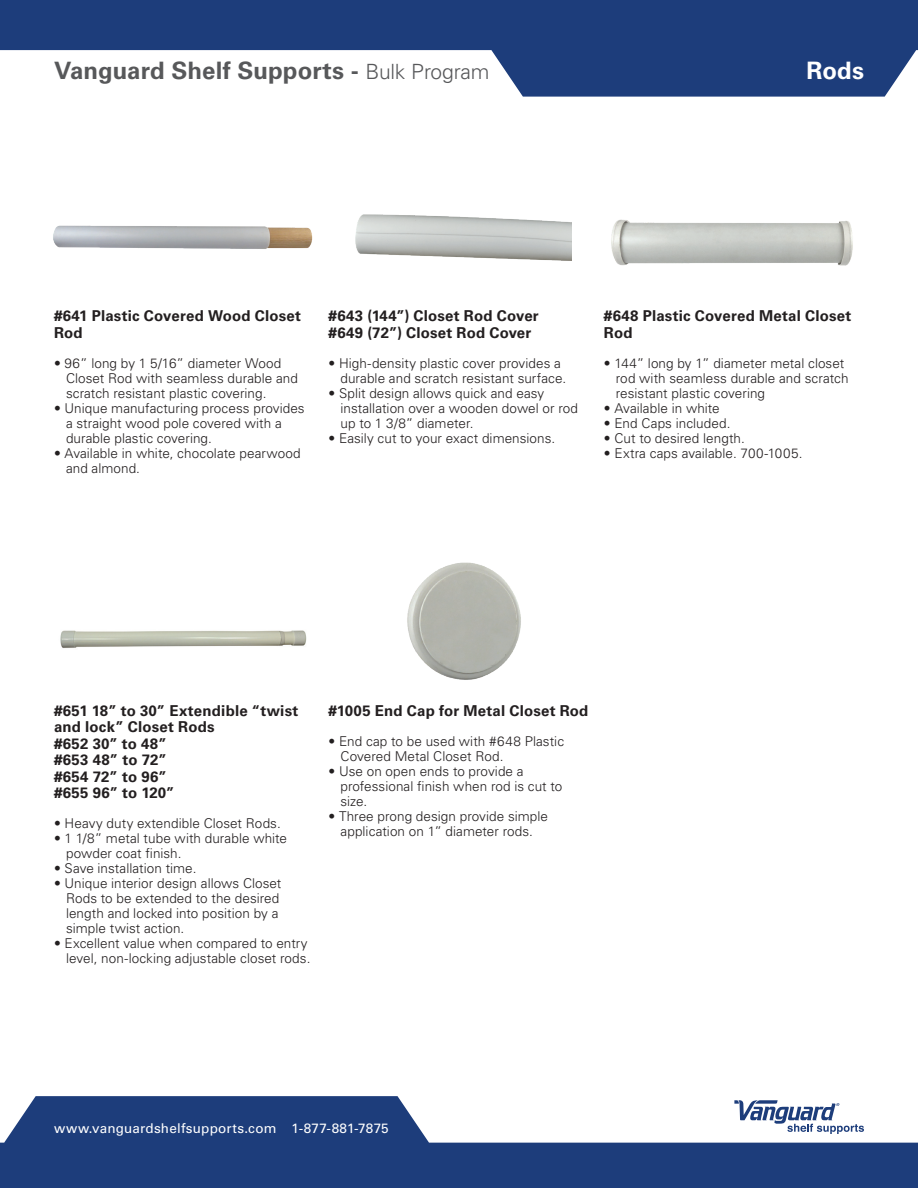
<style>
.page{position:relative;width:918px;height:1188px;background:#fff}
.page>*{position:absolute;margin:0;border:0;box-sizing:border-box;transform-origin:0 0}
.t1{font:700 24px "Univers LT Std";color:#57585a}
.t2{font:700 24px "Univers LT Std";color:#fff}
.t3{font:700 15px/16.5px "Univers LT Std";letter-spacing:.015em;color:#231f20}
.t4{font:300 13.5px/15px "Univers LT Std";letter-spacing:.005em;color:#231f20}
.t5{font:13.5px "Univers LT Std";letter-spacing:.015em;color:#fff}
.s1{font-weight:300;font-size:21px}
</style>
<div class="page">
<svg style="left:0;top:0;width:918px;height:97px;fill:#1d3d7b"></svg>
<svg style="left:0;top:1096px;width:918px;height:92px;fill:#1d3d7b"></svg>
<img style="left:60px;top:630px;width:247px;height:18px">
<img style="left:611px;top:219px;width:242px;height:47px">
<img style="left:407px;top:562px;width:114px;height:118px">
<img style="left:53px;top:225px;width:260px;height:24px">
<img style="left:355px;top:214px;width:217px;height:47px">
<h1 class="t1" style="left:54px;top:56px;width:437px">Vanguard Shelf Supports - <span class="s1">Bulk Program</span></h1>
<h1 class="t2" style="left:806px;top:56px;width:59px">Rods</h1>
<p class="t3" style="left:54px;top:308px;width:249px">#641 Plastic Covered Wood Closet<br>Rod</p>
<p class="t4" style="left:66px;top:356px;width:234px;text-indent:-12px">• 96” long by 1 5/16” diameter Wood<br>Closet Rod with seamless durable and scratch resistant plastic covering.</p>
<p class="t4" style="left:66px;top:401px;width:240px;text-indent:-12px">• Unique manufacturing process provides a straight wood pole covered with a durable plastic covering.</p>
<p class="t4" style="left:66px;top:446px;width:236px;text-indent:-12px">• Available in white, chocolate pearwood and almond.</p>
<p class="t3" style="left:328px;top:308px;width:212px">#643 (144”) Closet Rod Cover #649 (72”) Closet Rod Cover</p>
<p class="t4" style="left:341px;top:356px;width:227px;text-indent:-12px">• High-density plastic cover provides a durable and scratch resistant surface.</p>
<p class="t4" style="left:341px;top:386px;width:239px;text-indent:-12px">• Split design allows quick and easy installation over a wooden dowel or rod up to 1 3/8” diameter.</p>
<p class="t4" style="left:328px;top:431px;width:228px">• Easily cut to your exact dimensions.</p>
<p class="t3" style="left:604px;top:308px;width:249px">#648 Plastic Covered Metal Closet<br>Rod</p>
<p class="t4" style="left:616px;top:356px;width:234px;text-indent:-12px">• 144” long by 1” diameter metal closet rod with seamless durable and scratch resistant plastic covering</p>
<p class="t4" style="left:604px;top:401px;width:117px">• Available in white</p>
<p class="t4" style="left:604px;top:416px;width:128px">• End Caps included.</p>
<p class="t4" style="left:604px;top:431px;width:142px">• Cut to desired length.</p>
<p class="t4" style="left:604px;top:446px;width:200px">• Extra caps available. 700-1005.</p>
<p class="t3" style="left:54px;top:702px;width:246px">#651 18” to 30” Extendible “twist and lock” Closet Rods<br>#652 30” to 48”<br>#653 48” to 72”<br>#654 72” to 96”<br>#655 96” to 120”</p>
<p class="t4" style="left:54px;top:816px;width:228px">• Heavy duty extendible Closet Rods.</p>
<p class="t4" style="left:66px;top:831px;width:223px;text-indent:-12px">• 1 1/8” metal tube with durable white powder coat finish.</p>
<p class="t4" style="left:54px;top:861px;width:144px">• Save installation time.</p>
<p class="t4" style="left:66px;top:876px;width:217px;text-indent:-12px">• Unique interior design allows Closet<br>Rods to be extended to the desired length and locked into position by a simple twist action.</p>
<p class="t4" style="left:54px;top:936px;width:258px;text-align:right">• Excellent value when compared to entry level, non-locking adjustable closet rods.</p>
<p class="t3" style="left:328px;top:702px;width:261px">#1005 End Cap for Metal Closet Rod</p>
<p class="t4" style="left:341px;top:734px;width:225px;text-indent:-12px">• End cap to be used with #648 Plastic<br>Covered Metal Closet Rod.</p>
<p class="t4" style="left:341px;top:764px;width:223px;text-indent:-12px">• Use on open ends to provide a professional finish when rod is cut to size.</p>
<p class="t4" style="left:328px;top:809px;width:221px;text-align:center">• Three prong design provide simple application on 1” diameter rods.</p>
<p class="t5" style="left:54px;top:1120px;width:336px">www.vanguardshelfsupports.com 1-877-881-7875</p>
</div>
